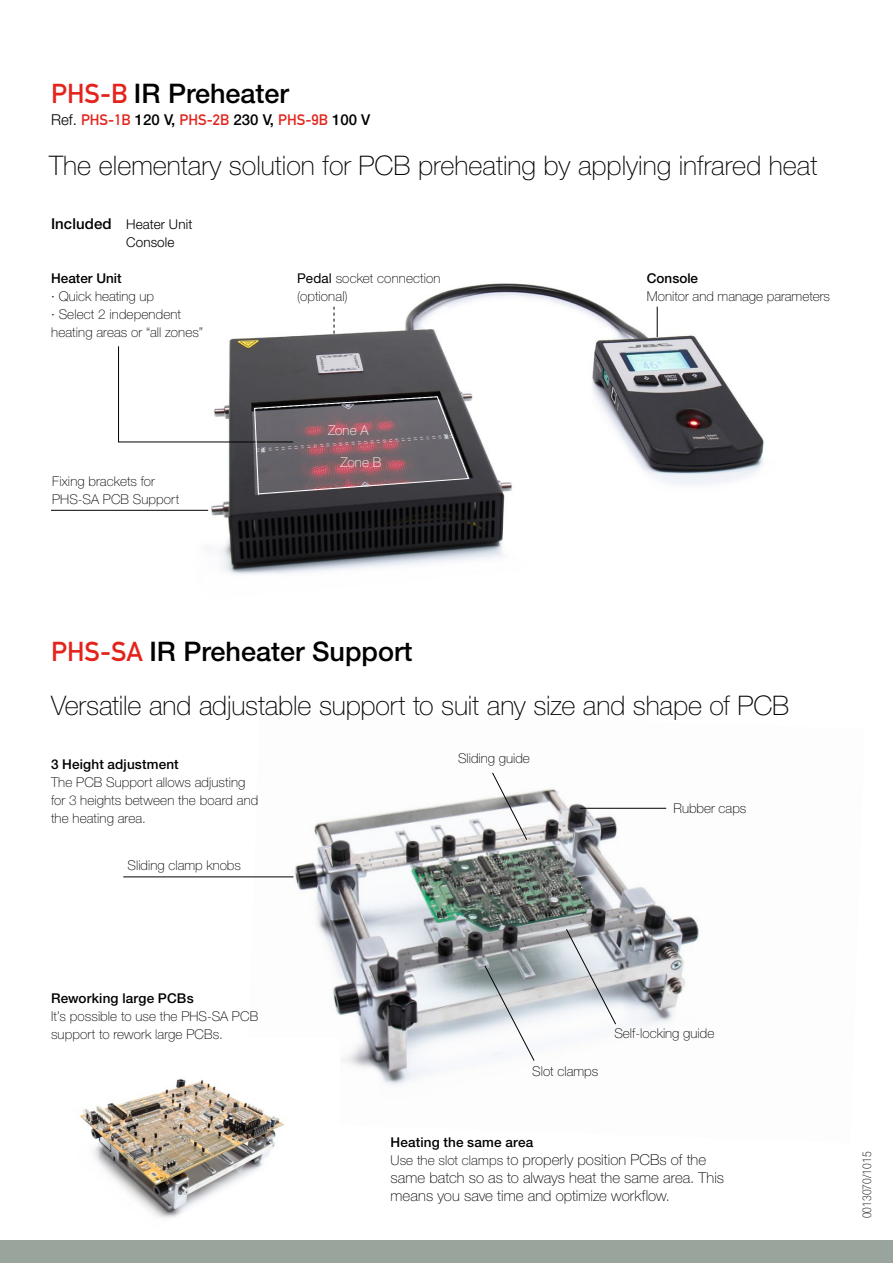
<style>
.page{position:relative;width:893px;height:1263px;background:#fff}
.page>*{position:absolute;margin:0;border:0;box-sizing:border-box;transform-origin:0 0}
.t1{font:100 27px "Helvetica Neue LT Std";color:#000}
.t2{font:500 27px "Helvetica Neue LT Std";color:#000}
.t3{font:100 15px/18px "Helvetica Neue LT Std";letter-spacing:.005em;color:#000}
.t4{font:15px "DIN Mittelschrift LT Alternate";color:#e3241c}
.t5{font:100 13.5px/18px "Helvetica Neue LT Std";letter-spacing:.005em;color:#000}
.t6{font:500 13.5px "Helvetica Neue LT Std";letter-spacing:.01em;color:#000}
.t7{font:300 13.5px/18px "Helvetica Neue LT Std";letter-spacing:.01em;color:#000}
.t8{font:100 13.5px "Helvetica Neue LT Std";letter-spacing:.01em;color:#fff}
.t9{font:100 condensed 12px "Helvetica Neue LT Std";color:#000}
.s1{font-family:"DIN Mittelschrift LT Alternate";font-weight:400;color:#e3241c}
.s2{font-family:"Helvetica Neue LT Std";font-weight:300;color:#000}
.s3{font-family:"Helvetica Neue LT Std";font-weight:500;color:#000}
.s4{font-weight:500;font-size:15px}
.s5{font-weight:400}
.s6{font-size:13.5px}
</style>
<div class="page">
<img style="left:245px;top:788px;width:454px;height:297px">
<img style="left:80px;top:1039px;width:259px;height:179px">
<img style="left:138px;top:283px;width:626px;height:291px">
<hr style="left:123px;top:877px;width:170px;height:1px;background:#000">
<svg style="left:484px;top:965px;width:51px;height:96px"></svg>
<svg style="left:566px;top:929px;width:50px;height:96px"></svg>
<svg style="left:492px;top:772px;width:35px;height:68px"></svg>
<hr style="left:580px;top:808px;width:86px;height:1px;background:#000">
<svg style="left:334px;top:307px;width:1px;height:27px"></svg>
<hr style="left:657px;top:307px;width:1px;height:30px;background:#000">
<hr style="left:51px;top:510px;width:157px;height:1px;background:#000">
<div style="left:0;top:1241px;width:893px;height:22px;background:#99a49c"></div>
<svg style="left:118px;top:346px;width:351px;height:148px"></svg>
<h1 class="t2" style="left:51px;top:77px;width:240px"><span class="s1">PHS-B</span> IR Preheater</h1>
<p class="t4" style="left:51px;top:111px;width:321px"><span class="s2">Ref.</span> PHS-1B <span class="s3">120 V,</span> PHS-2B <span class="s3">230 V,</span> PHS-9B <span class="s3">100 V</span></p>
<h1 class="t1" style="left:49px;top:150px;width:770px">The elementary solution for PCB preheating by applying infrared heat</h1>
<p class="t7" style="left:126px;top:215px;width:68px;text-indent:-75px"><span class="s4">Included</span> Heater Unit<br>Console</p>
<p class="t6" style="left:51px;top:270px;width:72px">Heater Unit</p>
<p class="t5" style="left:51px;top:287px;width:153px">· Quick heating up<br>· Select 2 independent heating areas or “all zones”</p>
<p class="t5" style="left:52px;top:472px;width:128px">Fixing brackets for<br>PHS-SA PCB Support</p>
<p class="t5" style="left:297px;top:269px;width:145px"><span class="s5">Pedal</span> socket connection (optional)</p>
<p class="t8" style="left:328px;top:422px;width:42px">Zone A</p>
<p class="t8" style="left:340px;top:455px;width:42px">Zone B</p>
<p class="t6" style="left:647px;top:270px;width:53px">Console</p>
<p class="t5" style="left:647px;top:287px;width:185px">Monitor and manage parameters</p>
<h1 class="t2" style="left:51px;top:635px;width:363px"><span class="s1">PHS-SA</span> IR Preheater Support</h1>
<h1 class="t1" style="left:51px;top:690px;width:740px">Versatile and adjustable support to suit any size and shape of PCB</h1>
<p class="t6" style="left:51px;top:756px;width:129px">3 Height adjustment</p>
<p class="t5" style="left:51px;top:773px;width:209px">The PCB Support allows adjusting for 3 heights between the board and the heating area.</p>
<p class="t5" style="left:128px;top:856px;width:115px">Sliding clamp knobs</p>
<p class="t6" style="left:51px;top:990px;width:144px">Reworking large PCBs</p>
<p class="t5" style="left:51px;top:1007px;width:209px">It’s possible to use the PHS-SA PCB support to rework large PCBs.</p>
<p class="t5" style="left:458px;top:749px;width:73px">Sliding guide</p>
<p class="t5" style="left:674px;top:799px;width:74px">Rubber caps</p>
<p class="t5" style="left:532px;top:1062px;width:68px">Slot clamps</p>
<p class="t5" style="left:614px;top:1024px;width:101px">Self-locking guide</p>
<p class="t6" style="left:391px;top:1134px;width:144px">Heating the same area</p>
<p class="t3" style="left:391px;top:1151px;width:335px"><span class="s6">Use the slot clamps t</span>o properly position PCBs of the same batch so as to always heat the same area. This means you save time and optimize workflow.</p>
<p class="t9" style="left:860px;top:1218px;width:68px;rotate:-90deg">0013070/1015</p>
</div>
